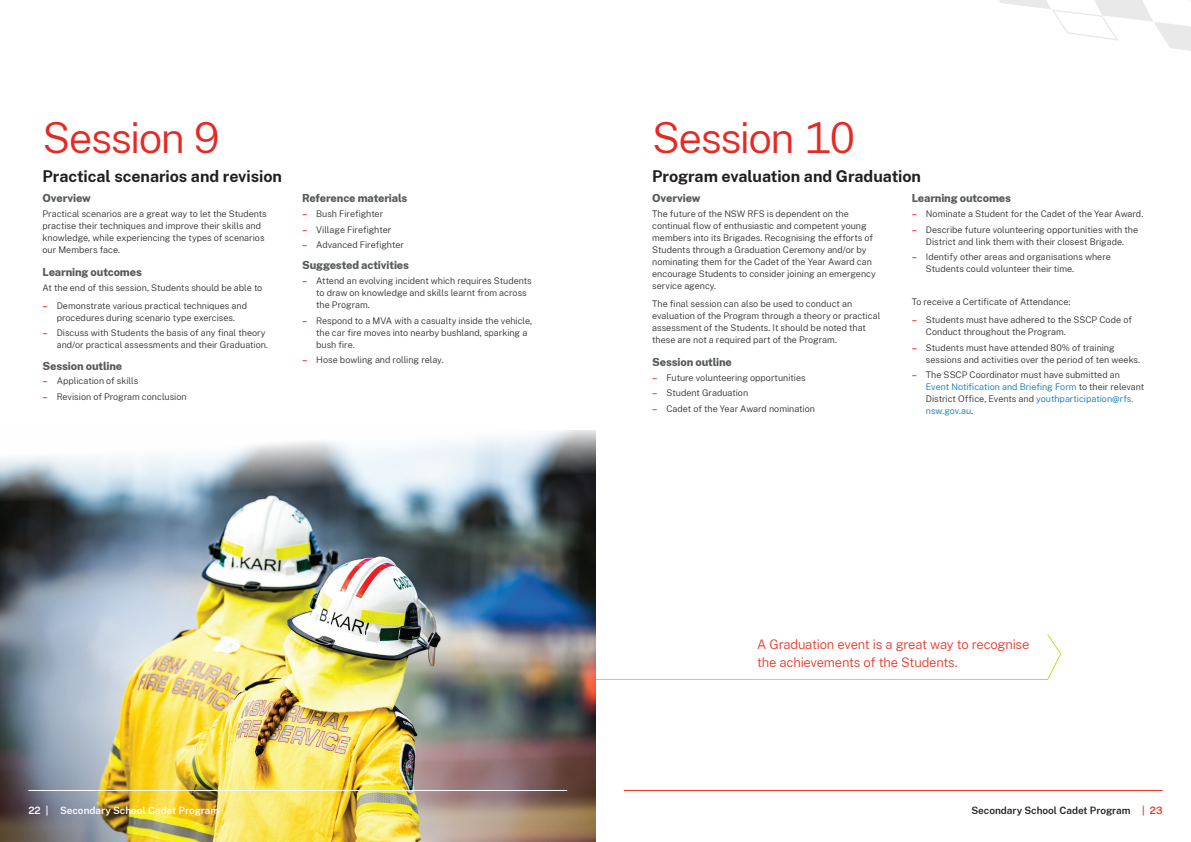
<style>
.page{position:relative;width:1191px;height:842px;background:#fff}
.page>*{position:absolute;margin:0;border:0;box-sizing:border-box;transform-origin:0 0}
.t1{font:300 42px "Public Sans";letter-spacing:-.035em;color:#e62924}
.t2{font:700 16px "Public Sans";letter-spacing:-.005em;color:#231f20}
.t3{font:300 13px/18px "Public Sans";letter-spacing:-.015em;color:#e6392b}
.t4{font:800 11px "Public Sans";letter-spacing:-.01em;color:#575a5b}
.t5{font:600 10px "Public Sans";color:#fff}
.t6{font:600 10px "Public Sans";color:#231f20}
.t7{font:300 9px/12px "Public Sans";color:#312f30}
.s1{font-weight:700;color:#ef4129}
.s2{color:#0c76ba}
.s3{color:#ef3122}
</style>
<div class="page">
<svg style="left:595px;top:633px;width:466px;height:47px"></svg>
<img style="left:0;top:430px;width:595px;height:412px">
<hr style="left:624px;top:790px;width:538px;height:1px;background:#ef3122">
<svg style="left:999px;top:0;width:192px;height:51px"></svg>
<hr style="left:28px;top:790px;width:539px;height:1px;background:#fff">
<h1 class="t1" style="left:43px;top:109px;width:178px">Session 9</h1>
<h2 class="t2" style="left:43px;top:164px;width:241px">Practical scenarios and revision</h2>
<p class="t4" style="left:43px;top:190px;width:50px">Overview</p>
<p class="t7" style="left:43px;top:207px;width:226px">Practical scenarios are a great way to let the Students practise their techniques and improve their skills and knowledge, while experiencing the types of scenarios our Members face.</p>
<p class="t4" style="left:43px;top:264px;width:101px">Learning outcomes</p>
<p class="t7" style="left:43px;top:281px;width:221px">At the end of this session, Students should be able to</p>
<p class="t7" style="left:43px;top:299px;width:206px;text-align:center"><span class="s1">–</span> Demonstrate various practical techniques and procedures during scenario type exercises.</p>
<p class="t7" style="left:43px;top:327px;width:227px;text-align:right"><span class="s1">–</span> Discuss with Students the basis of any final theory and/or practical assessments and their Graduation.</p>
<p class="t4" style="left:43px;top:357px;width:81px">Session outline</p>
<p class="t7" style="left:43px;top:375px;width:97px"><span class="s1">–</span> Application of skills</p>
<p class="t7" style="left:43px;top:390px;width:146px"><span class="s1">–</span> Revision of Program conclusion</p>
<p class="t4" style="left:302px;top:190px;width:107px">Reference materials</p>
<p class="t7" style="left:302px;top:207px;width:83px"><span class="s1">–</span> Bush Firefighter</p>
<p class="t7" style="left:302px;top:223px;width:91px"><span class="s1">–</span> Village Firefighter</p>
<p class="t7" style="left:302px;top:238px;width:103px"><span class="s1">–</span> Advanced Firefighter</p>
<p class="t4" style="left:302px;top:257px;width:108px">Suggested activities</p>
<p class="t7" style="left:316px;top:274px;width:217px;text-indent:-14px"><span class="s1">–</span> Attend an evolving incident which requires Students to draw on knowledge and skills learnt from across the Program.</p>
<p class="t7" style="left:316px;top:314px;width:218px;text-indent:-14px"><span class="s1">–</span> Respond to a MVA with a casualty inside the vehicle, the car fire moves into nearby bushland, sparking a bush fire.</p>
<p class="t7" style="left:302px;top:354px;width:143px"><span class="s1">–</span> Hose bowling and rolling relay.</p>
<h1 class="t1" style="left:652px;top:109px;width:204px">Session 10</h1>
<h2 class="t2" style="left:652px;top:164px;width:270px">Program evaluation and Graduation</h2>
<p class="t4" style="left:652px;top:190px;width:50px">Overview</p>
<p class="t7" style="left:652px;top:207px;width:225px">The future of the NSW RFS is dependent on the continual flow of enthusiastic and competent young members into its Brigades. Recognising the efforts of Students through a Graduation Ceremony and/or by nominating them for the Cadet of the Year Award can encourage Students to consider joining an emergency service agency.</p>
<p class="t7" style="left:652px;top:297px;width:230px">The final session can also be used to conduct an evaluation of the Program through a theory or practical assessment of the Students. It should be noted that these are not a required part of the Program.</p>
<p class="t4" style="left:652px;top:354px;width:81px">Session outline</p>
<p class="t7" style="left:652px;top:371px;width:155px"><span class="s1">–</span> Future volunteering opportunities</p>
<p class="t7" style="left:652px;top:387px;width:97px"><span class="s1">–</span> Student Graduation</p>
<p class="t7" style="left:652px;top:402px;width:164px"><span class="s1">–</span> Cadet of the Year Award nomination</p>
<p class="t4" style="left:911px;top:190px;width:101px">Learning outcomes</p>
<p class="t7" style="left:911px;top:207px;width:233px"><span class="s1">–</span> Nominate a Student for the Cadet of the Year Award.</p>
<p class="t7" style="left:911px;top:223px;width:228px;text-align:center"><span class="s1">–</span> Describe future volunteering opportunities with the<br>District and link them with their closest Brigade.</p>
<p class="t7" style="left:926px;top:250px;width:186px;text-indent:-14px"><span class="s1">–</span> Identify other areas and organisations where<br>Students could volunteer their time.</p>
<p class="t7" style="left:911px;top:296px;width:160px">To receive a Certificate of Attendance:</p>
<p class="t7" style="left:926px;top:313px;width:207px;text-indent:-14px"><span class="s1">–</span> Students must have adhered to the SSCP Code of<br>Conduct throughout the Program.</p>
<p class="t7" style="left:926px;top:341px;width:216px;text-indent:-14px"><span class="s1">–</span> Students must have attended 80% of training sessions and activities over the period of ten weeks.</p>
<p class="t7" style="left:926px;top:368px;width:220px;text-indent:-14px"><span class="s1">–</span> The SSCP Coordinator must have submitted an <span class="s2">Event Notification and Briefing Form</span> to their relevant District Office, Events and <span class="s2">youthparticipation@rfs. nsw.gov.au</span>.</p>
<h3 class="t3" style="left:757px;top:635px;width:274px">A Graduation event is a great way to recognise the achievements of the Students.</h3>
<p class="t5" style="left:28px;top:803px;width:192px">22 | Secondary School Cadet Program</p>
<p class="t6" style="left:971px;top:803px;width:193px">Secondary School Cadet Program <span class="s3">| 23</span></p>
</div>
